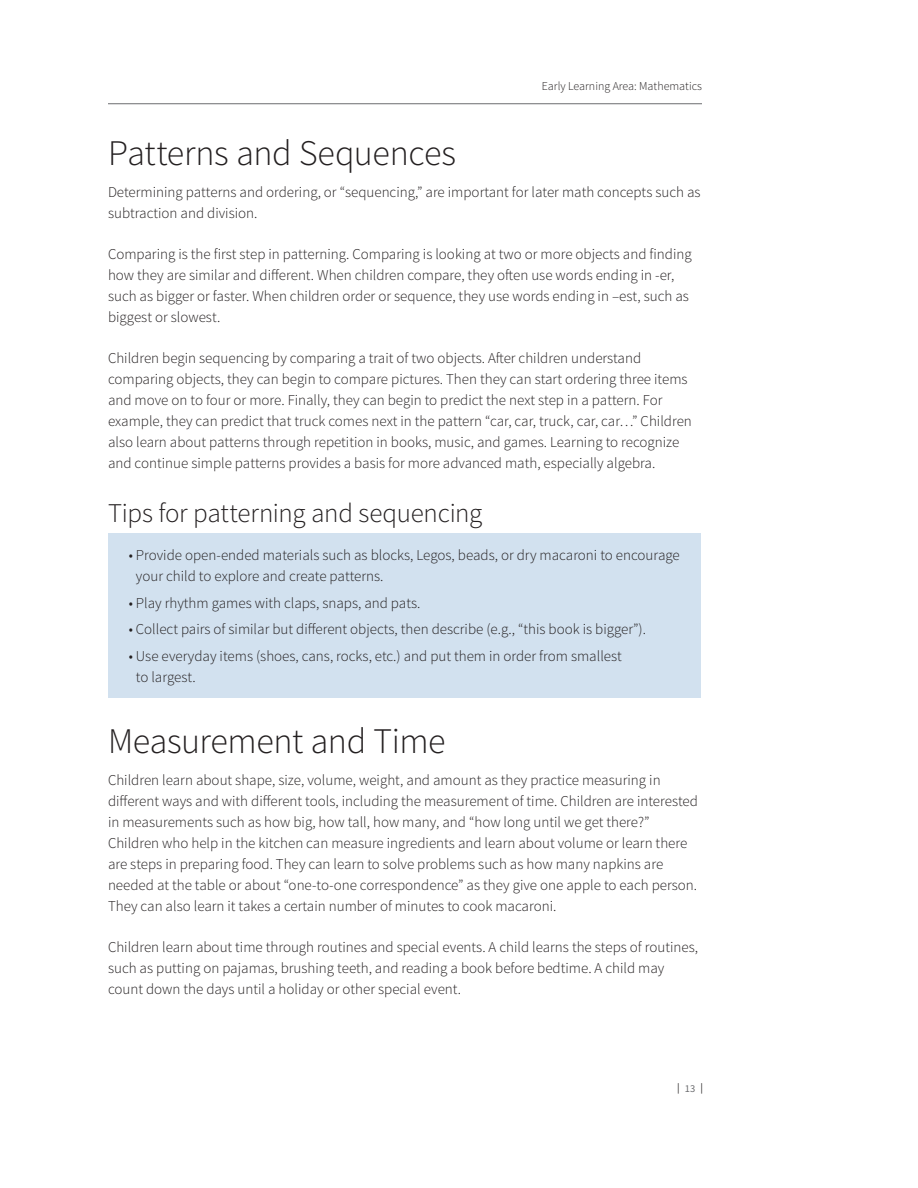
<style>
.page{position:relative;width:918px;height:1188px;background:#fff}
.page>*{position:absolute;margin:0;border:0;box-sizing:border-box;transform-origin:0 0}
.t1{font:300 36px "Source Sans Pro";letter-spacing:-.01em;color:#231f20}
.t2{font:300 27px "Source Sans Pro";letter-spacing:-.01em;color:#231f20}
.t3{font:300 15px/21px "Source Sans Pro";color:#231f20}
.t4{font:300 12px "Source Sans Pro";color:#231f20}
.t5{font:10.5px "Source Sans Pro";color:#231f20}
.s1{color:#6c6d70}
</style>
<div class="page">
<hr style="left:108px;top:103px;width:594px;height:1px;background:#6c6d70">
<div style="left:108px;top:533px;width:592px;height:165px;background:#d2e1ef"></div>
<p class="t4" style="left:542px;top:79px;width:162px">Early Learning Area: Mathematics</p>
<h1 class="t1" style="left:108px;top:131px;width:350px">Patterns and Sequences</h1>
<p class="t3" style="left:108px;top:181px;width:594px">Determining patterns and ordering, or “sequencing,” are important for later math concepts such as subtraction and division.</p>
<p class="t3" style="left:108px;top:244px;width:585px">Comparing is the first step in patterning. Comparing is looking at two or more objects and finding how they are similar and different. When children compare, they often use words ending in -er, such as bigger or faster. When children order or sequence, they use words ending in –est, such as biggest or slowest.</p>
<p class="t3" style="left:108px;top:348px;width:585px">Children begin sequencing by comparing a trait of two objects. After children understand comparing objects, they can begin to compare pictures. Then they can start ordering three items and move on to four or more. Finally, they can begin to predict the next step in a pattern. For example, they can predict that truck comes next in the pattern “car, car, truck, car, car…” Children also learn about patterns through repetition in books, music, and games. Learning to recognize and continue simple patterns provides a basis for more advanced math, especially algebra.</p>
<h2 class="t2" style="left:108px;top:496px;width:376px">Tips for patterning and sequencing</h2>
<p class="t3" style="left:136px;top:545px;width:545px;text-indent:-7px">• Provide open-ended materials such as blocks, Legos, beads, or dry macaroni to encourage your child to explore and create patterns.</p>
<p class="t3" style="left:129px;top:592px;width:293px">• Play rhythm games with claps, snaps, and pats.</p>
<p class="t3" style="left:129px;top:619px;width:519px">• Collect pairs of similar but different objects, then describe (e.g., “this book is bigger”).</p>
<p class="t3" style="left:136px;top:645px;width:488px;text-indent:-7px">• Use everyday items (shoes, cans, rocks, etc.) and put them in order from smallest to largest.</p>
<h1 class="t1" style="left:108px;top:720px;width:339px">Measurement and Time</h1>
<p class="t3" style="left:108px;top:770px;width:592px">Children learn about shape, size, volume, weight, and amount as they practice measuring in different ways and with different tools, including the measurement of time. Children are interested in measurements such as how big, how tall, how many, and “how long until we get there?” Children who help in the kitchen can measure ingredients and learn about volume or learn there are steps in preparing food. They can learn to solve problems such as how many napkins are needed at the table or about “one-to-one correspondence” as they give one apple to each person.<br>They can also learn it takes a certain number of minutes to cook macaroni.</p>
<p class="t3" style="left:108px;top:937px;width:592px">Children learn about time through routines and special events. A child learns the steps of routines, such as putting on pajamas, brushing teeth, and reading a book before bedtime. A child may count down the days until a holiday or other special event.</p>
<p class="t5" style="left:677px;top:1081px;width:27px">|<span class="s1">13</span>|</p>
</div>
